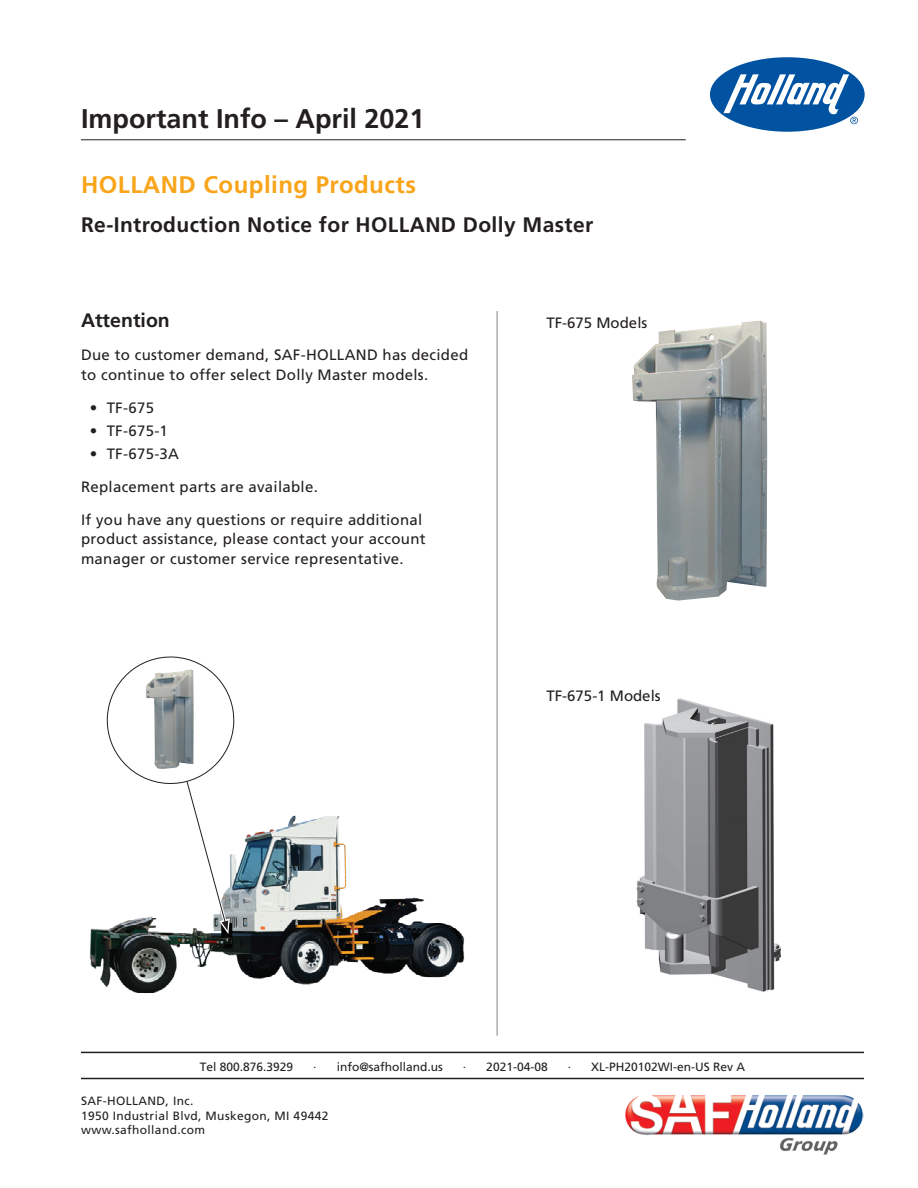
<style>
.page{position:relative;width:918px;height:1188px;background:#fff}
.page>*{position:absolute;margin:0;border:0;box-sizing:border-box;transform-origin:0 0}
.t1{font:700 27px "Frutiger";color:#231f20}
.t2{font:700 24px "Frutiger";letter-spacing:.02em;color:#f9a51b}
.t3{font:700 21px "Frutiger";letter-spacing:.02em;color:#231f20}
.t4{font:700 19.5px "Frutiger";color:#231f20}
.t5{font:15px/19.5px "Frutiger LT Std";letter-spacing:.02em;color:#231f20}
.t6{font:15px "Frutiger";color:#231f20}
.t7{font:12px/14.4px "Frutiger";letter-spacing:.03em;color:#231f20}
.t8{font:12px "Frutiger";color:#231f20}
</style>
<div class="page">
<hr style="left:81px;top:139px;width:605px;height:1px;background:#231f20">
<div style="left:710px;top:57px;width:155px;height:75px;background:#0152a1;border-radius:50%"></div>
<svg style="left:723px;top:74px;width:135px;height:50px"></svg>
<hr style="left:81px;top:1052px;width:783px;height:1px;background:#231f20">
<hr style="left:81px;top:1078px;width:783px;height:1px;background:#231f20">
<hr style="left:497px;top:311px;width:1px;height:725px;background:#808285">
<img style="left:632px;top:321px;width:135px;height:280px">
<img style="left:636px;top:698px;width:145px;height:294px">
<img style="left:625px;top:1095px;width:239px;height:60px">
<img style="left:89px;top:815px;width:376px;height:178px">
<svg style="left:105px;top:656px;width:131px;height:278px"></svg>
<h1 class="t1" style="left:81px;top:103px;width:345px">Important Info – April 2021</h1>
<h2 class="t2" style="left:81px;top:171px;width:337px">HOLLAND Coupling Products</h2>
<h3 class="t3" style="left:81px;top:212px;width:514px">Re-Introduction Notice for HOLLAND Dolly Master</h3>
<h3 class="t4" style="left:81px;top:309px;width:90px">Attention</h3>
<p class="t5" style="left:81px;top:345px;width:389px">Due to customer demand, SAF-HOLLAND has decided to continue to offer select Dolly Master models.</p>
<p class="t5" style="left:90px;top:398px;width:66px">• TF-675</p>
<p class="t5" style="left:90px;top:421px;width:80px">• TF-675-1</p>
<p class="t5" style="left:90px;top:444px;width:91px">• TF-675-3A</p>
<p class="t5" style="left:81px;top:477px;width:238px">Replacement parts are available.</p>
<p class="t5" style="left:81px;top:510px;width:346px">If you have any questions or require additional product assistance, please contact your account manager or customer service representative.</p>
<p class="t6" style="left:546px;top:314px;width:102px">TF-675 Models</p>
<p class="t6" style="left:546px;top:687px;width:116px">TF-675-1 Models</p>
<p class="t8" style="left:200px;top:1060px;width:95px">Tel 800.876.3929</p>
<p class="t8" style="left:313px;top:1060px;width:131px">· info@safholland.us</p>
<p class="t7" style="left:463px;top:1060px;width:86px">· 2021-04-08</p>
<p class="t8" style="left:568px;top:1060px;width:179px">· XL-PH20102WI-en-US Rev A</p>
<p class="t7" style="left:81px;top:1094px;width:249px">SAF-HOLLAND, Inc.<br>1950 Industrial Blvd, Muskegon, MI 49442 www.safholland.com</p>
</div>
